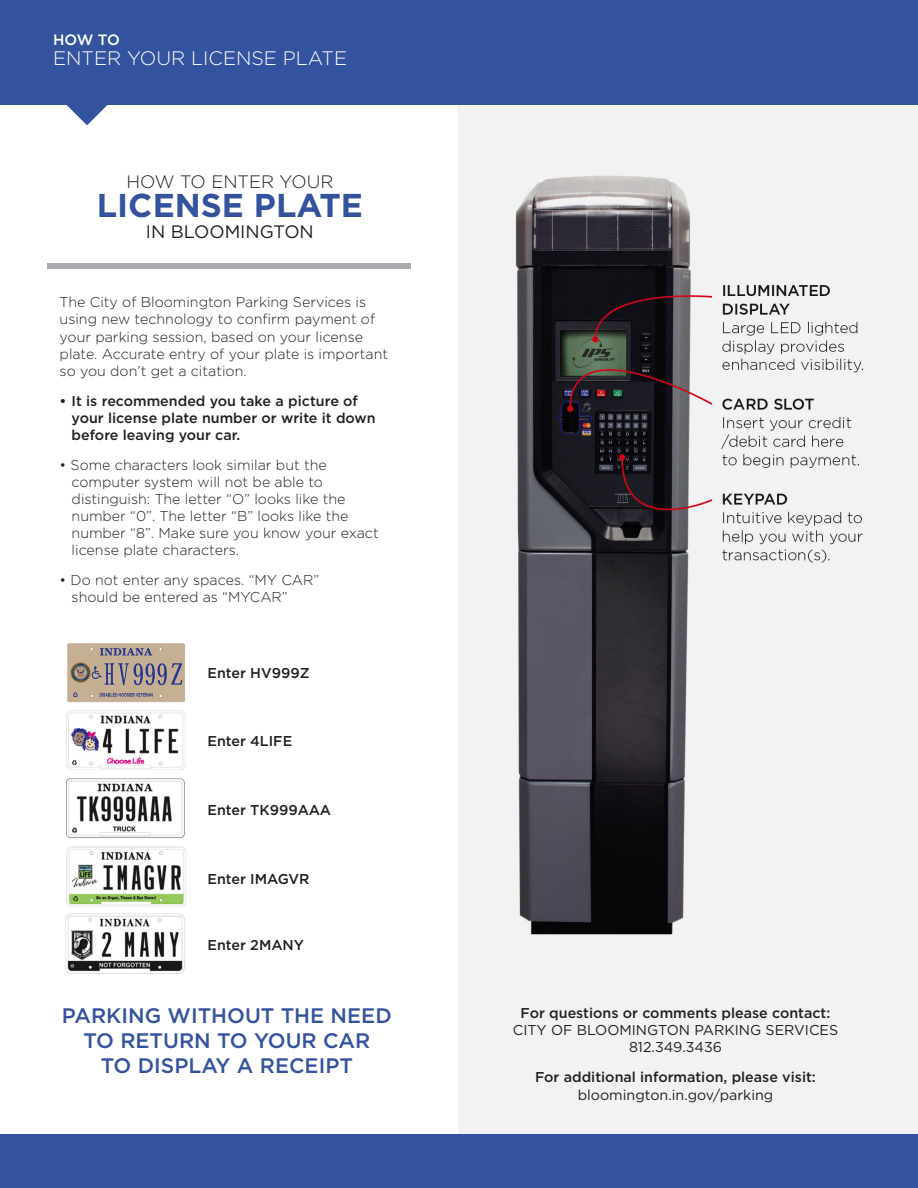
<style>
.page{position:relative;width:918px;height:1188px;background:#fff}
.page>*{position:absolute;margin:0;border:0;box-sizing:border-box;transform-origin:0 0}
.t1{font:700 33px "Gotham";color:#34529d}
.t2{font:500 21px/25.2px "Gotham";color:#34529d;text-align:center}
.t3{font:300 19.5px "Gotham";color:#fff}
.t4{font:300 18px "Gotham";color:#231f20}
.t5{font:18px "Gotham";color:#231f20}
.t6{font:500 15px "Gotham";color:#fff}
.t7{font:300 14.25px/17.1px "Gotham";color:#231f20}
.t8{font:500 14.25px/17.1px "Gotham";color:#231f20}
.t9{font:14.25px/17.1px "Gotham";color:#231f20;text-align:center}
</style>
<div class="page">
<div style="left:459px;top:104px;width:459px;height:1030px;background:#f2f2f2"></div>
<div style="left:47px;top:264px;width:364px;height:5px;background:#a8a9ad"></div>
<div style="left:0;top:1135px;width:918px;height:53px;background:#34529d"></div>
<div style="left:0;top:0;width:918px;height:104px;background:#34539e"></div>
<svg style="left:17px;top:104px;width:140px;height:21px"></svg>
<img style="left:515px;top:175px;width:348px;height:760px">
<img style="left:65px;top:643px;width:121px;height:331px">
<p class="t6" style="left:53px;top:30px;width:68px">HOW TO</p>
<p class="t3" style="left:53px;top:46px;width:295px">ENTER YOUR LICENSE PLATE</p>
<p class="t4" style="left:126px;top:170px;width:208px">HOW TO ENTER YOUR</p>
<p class="t1" style="left:97px;top:183px;width:268px">LICENSE PLATE</p>
<p class="t5" style="left:146px;top:220px;width:169px">IN BLOOMINGTON</p>
<p class="t7" style="left:60px;top:293px;width:330px">The City of Bloomington Parking Services is using new technology to confirm payment of your parking session, based on your license plate. Accurate entry of your plate is important so you don’t get a citation.</p>
<p class="t8" style="left:72px;top:392px;width:306px;text-indent:-12px">• It is recommended you take a picture of your license plate number or write it down before leaving your car.</p>
<p class="t7" style="left:72px;top:456px;width:309px;text-indent:-12px">• Some characters look similar but the computer system will not be able to distinguish: The letter “O” looks like the number “0”. The letter “B” looks like the number “8”. Make sure you know your exact license plate characters.</p>
<p class="t7" style="left:60px;top:571px;width:261px">• Do not enter any spaces. “MY CAR”</p>
<p class="t7" style="left:72px;top:588px;width:218px">should be entered as “MYCAR”</p>
<p class="t8" style="left:207px;top:664px;width:104px">Enter HV999Z</p>
<p class="t8" style="left:207px;top:732px;width:86px">Enter 4LIFE</p>
<p class="t8" style="left:207px;top:801px;width:125px">Enter TK999AAA</p>
<p class="t8" style="left:207px;top:870px;width:104px">Enter IMAGVR</p>
<p class="t8" style="left:207px;top:936px;width:98px">Enter 2MANY</p>
<p class="t2" style="left:62px;top:1003px;width:331px">PARKING WITHOUT THE NEED<br>TO RETURN TO YOUR CAR<br>TO DISPLAY A RECEIPT</p>
<p class="t8" style="left:521px;top:1004px;width:311px">For questions or comments please contact:</p>
<p class="t9" style="left:513px;top:1021px;width:327px">CITY OF BLOOMINGTON PARKING SERVICES<br>812.349.3436</p>
<p class="t8" style="left:535px;top:1069px;width:282px">For additional information, please visit:</p>
<p class="t9" style="left:578px;top:1086px;width:197px">bloomington.in.gov/parking</p>
</div>
